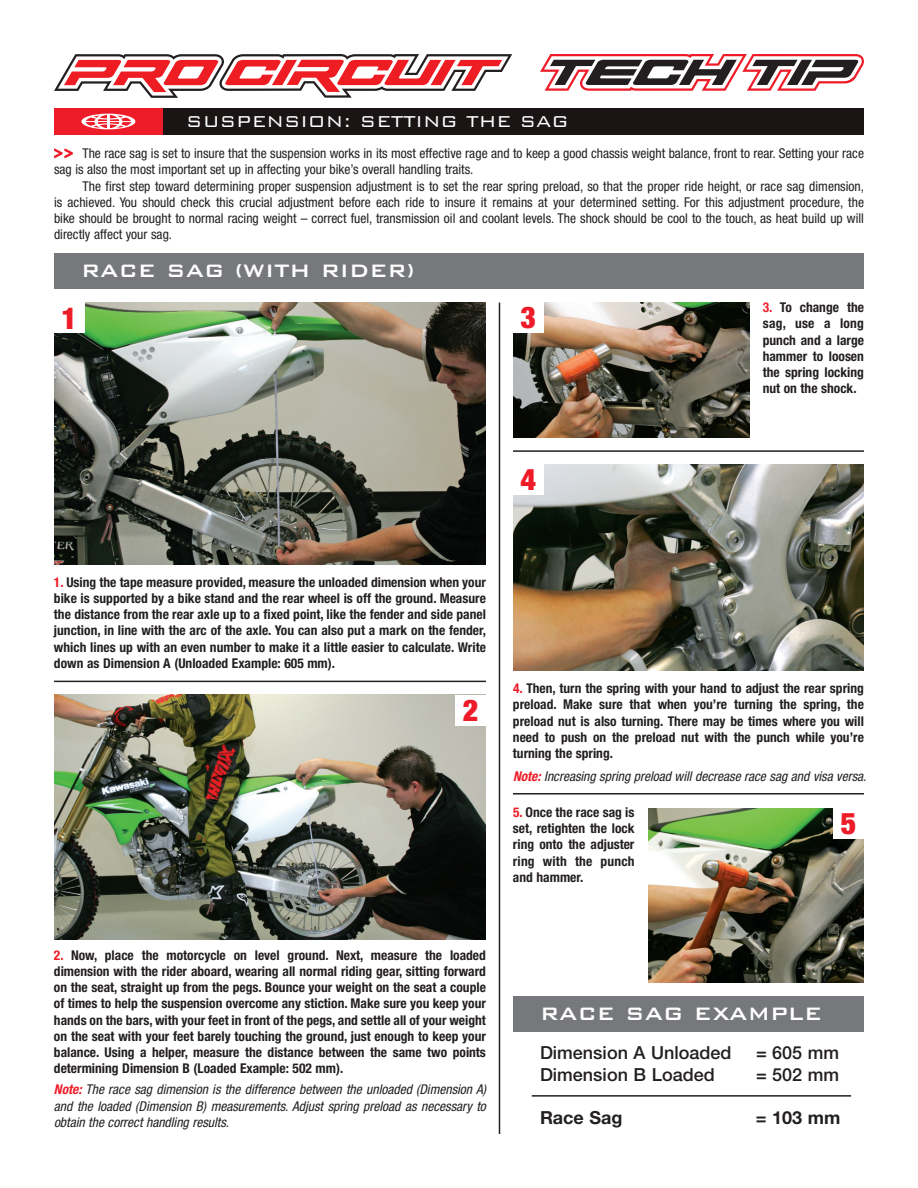
<style>
.page{position:relative;width:918px;height:1188px;background:#fff}
.page>*{position:absolute;margin:0;border:0;box-sizing:border-box;transform-origin:0 0}
.t1{font:900 condensed 30px "Helvetica Neue";color:#ee1c28}
.t2{font:500 24px "Bank Gothic";color:#fff}
.t3{font:300 21px "Bank Gothic";color:#fff}
.t4{font:500 18px "Helvetica Neue";color:#231f20}
.t5{font:700 18px "Helvetica Neue";color:#231f20}
.t6{font:700 condensed 13.5px/16.2px "Helvetica Neue";color:#231f20;text-align:justify}
.t7{font:condensed 13.5px/16.2px "Helvetica Neue";color:#231f20}
.t8{font:italic condensed 13.5px/16.2px "Helvetica Neue";color:#231f20}
.s1{color:#ee1c28}
.s2{font-weight:700;color:#ee1c28}
</style>
<div class="page">
<img style="left:54px;top:54px;width:810px;height:1080px">
<h3 class="t3" style="left:186px;top:108px;width:384px">SUSPENSION: SETTING THE SAG</h3>
<p class="t7" style="left:54px;top:146px;width:812px;text-indent:28px">The race sag is set to insure that the suspension works in its most effective rage and to keep a good chassis weight balance, front to rear. Setting your race sag is also the most important set up in affecting your bike’s overall handling traits.</p>
<p class="t7" style="left:54px;top:179px;width:812px;text-align:justify;text-indent:29px">The first step toward determining proper suspension adjustment is to set the rear spring preload, so that the proper ride height, or race sag dimension, is achieved. You should check this crucial adjustment before each ride to insure it remains at your determined setting. For this adjustment procedure, the bike should be brought to normal racing weight – correct fuel, transmission oil and coolant levels. The shock should be cool to the touch, as heat build up will directly affect your sag.</p>
<h2 class="t2" style="left:81px;top:255px;width:335px">RACE SAG (WITH RIDER)</h2>
<h1 class="t1" style="left:62px;top:307px;width:17px">1</h1>
<h1 class="t1" style="left:521px;top:307px;width:17px">3</h1>
<h1 class="t1" style="left:521px;top:469px;width:17px">4</h1>
<p class="t6" style="left:763px;top:300px;width:103px"><span class="s1">3.</span> To change the sag, use a long punch and a large hammer to loosen the spring locking nut on the shock.</p>
<p class="t6" style="left:54px;top:575px;width:433px"><span class="s1">1.</span> Using the tape measure provided, measure the unloaded dimension when your bike is supported by a bike stand and the rear wheel is off the ground. Measure the distance from the rear axle up to a fixed point, like the fender and side panel junction, in line with the arc of the axle. You can also put a mark on the fender, which lines up with an even number to make it a little easier to calculate. Write down as Dimension A (Unloaded Example: 605 mm).</p>
<h1 class="t1" style="left:463px;top:699px;width:17px">2</h1>
<p class="t6" style="left:513px;top:682px;width:352px"><span class="s1">4.</span> Then, turn the spring with your hand to adjust the rear spring preload. Make sure that when you’re turning the spring, the preload nut is also turning. There may be times where you will need to push on the preload nut with the punch while you’re turning the spring.</p>
<p class="t8" style="left:513px;top:769px;width:358px"><span class="s2">Note:</span> Increasing spring preload will decrease race sag and visa versa.</p>
<p class="t6" style="left:513px;top:805px;width:123px"><span class="s1">5.</span> Once the race sag is set, retighten the lock ring onto the adjuster ring with the punch and hammer.</p>
<h1 class="t1" style="left:841px;top:813px;width:17px">5</h1>
<p class="t6" style="left:54px;top:948px;width:433px"><span class="s1">2.</span> Now, place the motorcycle on level ground. Next, measure the loaded dimension with the rider aboard, wearing all normal riding gear, sitting forward on the seat, straight up from the pegs. Bounce your weight on the seat a couple of times to help the suspension overcome any stiction. Make sure you keep your hands on the bars, with your feet in front of the pegs, and settle all of your weight on the seat with your feet barely touching the ground, just enough to keep your balance. Using a helper, measure the distance between the same two points determining Dimension B (Loaded Example: 502 mm).</p>
<p class="t8" style="left:54px;top:1083px;width:436px"><span class="s2">Note:</span> The race sag dimension is the difference between the unloaded (Dimension A) and the loaded (Dimension B) measurements. Adjust spring preload as necessary to obtain the correct handling results.</p>
<h2 class="t2" style="left:540px;top:998px;width:284px">RACE SAG EXAMPLE</h2>
<h3 class="t4" style="left:540px;top:1046px;width:193px">Dimension A Unloaded</h3>
<h3 class="t4" style="left:756px;top:1046px;width:85px">= 605 mm</h3>
<h3 class="t4" style="left:540px;top:1068px;width:176px">Dimension B Loaded</h3>
<h3 class="t4" style="left:756px;top:1068px;width:85px">= 502 mm</h3>
<h3 class="t5" style="left:540px;top:1111px;width:84px">Race Sag</h3>
<h3 class="t5" style="left:756px;top:1111px;width:86px">= 103 mm</h3>
</div>
